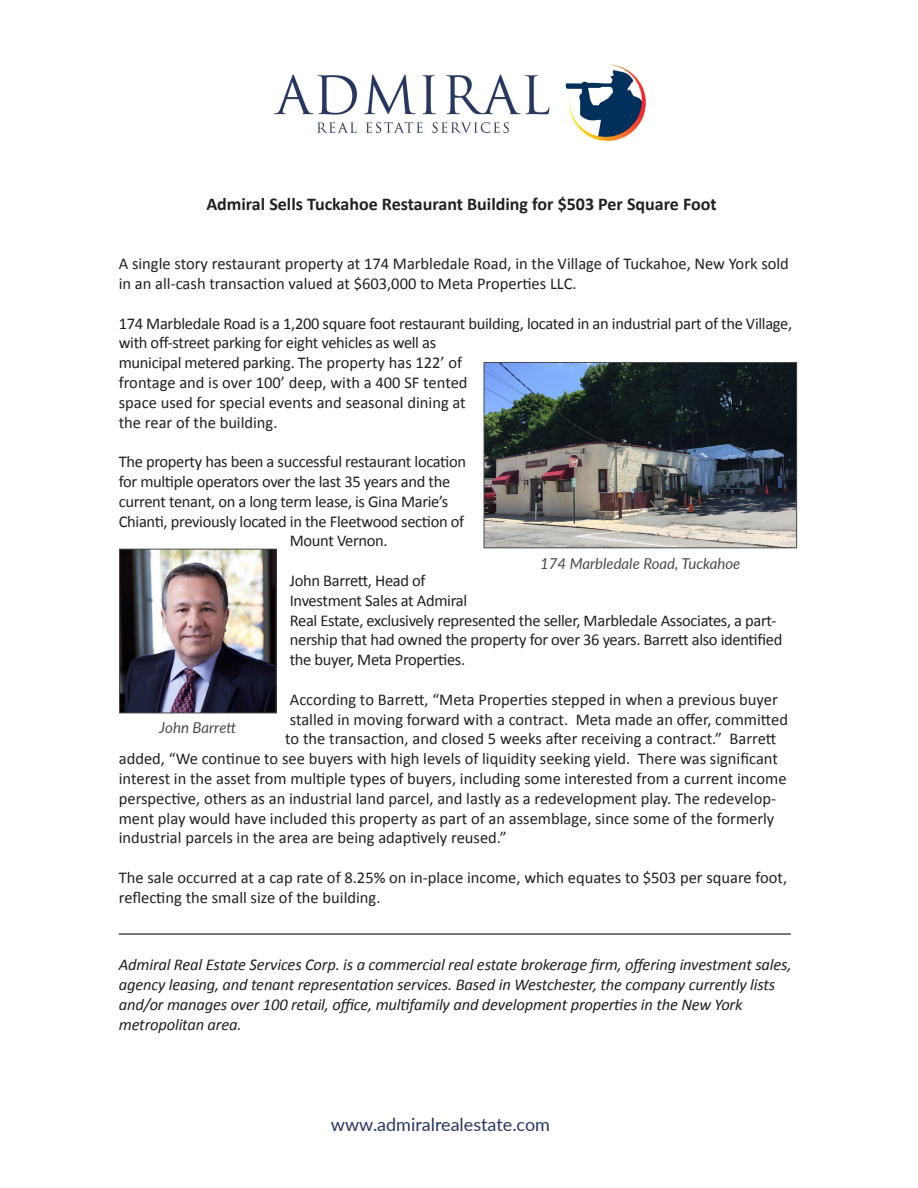
<style>
.page{position:relative;width:918px;height:1188px;background:#fff}
.page>*{position:absolute;margin:0;border:0;box-sizing:border-box;transform-origin:0 0}
.t1{font:700 18px "Calibri";color:#231f20}
.t2{font:18px "Lato";color:#283762}
.t3{font:16.5px/19.8px "Calibri";letter-spacing:-.005em;color:#231f20}
.t4{font:italic 16.5px/19.8px "Calibri";letter-spacing:-.01em;color:#231f20}
.t5{font:italic 15px "Lato";color:#494a4b}
</style>
<div class="page">
<img style="left:274px;top:64px;width:372px;height:78px">
<hr style="left:119px;top:933px;width:672px;height:2px;background:#494a4b">
<img style="left:486px;top:364px;width:309px;height:182px">
<div style="left:484px;top:362px;width:313px;height:186px;border:1px solid #494a4b"></div>
<img style="left:121px;top:551px;width:154px;height:160px">
<div style="left:119px;top:549px;width:158px;height:164px;border:1px solid #494a4b"></div>
<p class="t1" style="left:206px;top:192px;width:512px">Admiral Sells Tuckahoe Restaurant Building for $503 Per Square Foot</p>
<p class="t3" style="left:119px;top:254px;width:672px">A single story restaurant property at 174 Marbledale Road, in the Village of Tuckahoe, New York sold in an all-cash transaction valued at $603,000 to Meta Properties LLC.</p>
<p class="t3" style="left:119px;top:313px;width:675px">174 Marbledale Road is a 1,200 square foot restaurant building, located in an industrial part of the Village, with off-street parking for eight vehicles as well as<br>municipal metered parking. The property has 122’ of<br>frontage and is over 100’ deep, with a 400 SF tented<br>space used for special events and seasonal dining at<br>the rear of the building.</p>
<p class="t3" style="left:119px;top:452px;width:349px">The property has been a successful restaurant location</p>
<p class="t3" style="left:119px;top:472px;width:333px">for multiple operators over the last 35 years and the</p>
<p class="t3" style="left:119px;top:491px;width:331px">current tenant, on a long term lease, is Gina Marie’s</p>
<p class="t3" style="left:119px;top:511px;width:347px">Chianti, previously located in the Fleetwood section of</p>
<p class="t3" style="left:290px;top:531px;width:99px">Mount Vernon.</p>
<p class="t3" style="left:290px;top:571px;width:137px">John Barrett, Head of</p>
<p class="t3" style="left:290px;top:590px;width:494px">Investment Sales at Admiral<br>Real Estate, exclusively represented the seller, Marbledale Associates, a part&shy;nership that had owned the property for over 36 years. Barrett also identified the buyer, Meta Properties.</p>
<p class="t3" style="left:290px;top:689px;width:490px">According to Barrett, “Meta Properties stepped in when a previous buyer</p>
<p class="t3" style="left:290px;top:709px;width:500px">stalled in moving forward with a contract. Meta made an offer, committed</p>
<p class="t3" style="left:285px;top:729px;width:493px">to the transaction, and closed 5 weeks after receiving a contract.” Barrett</p>
<p class="t3" style="left:119px;top:749px;width:661px">added, “We continue to see buyers with high levels of liquidity seeking yield. There was significant</p>
<p class="t3" style="left:119px;top:769px;width:669px">interest in the asset from multiple types of buyers, including some interested from a current income</p>
<p class="t3" style="left:119px;top:788px;width:659px">perspective, others as an industrial land parcel, and lastly as a redevelopment play. The redevelop-</p>
<p class="t3" style="left:119px;top:808px;width:657px">ment play would have included this property as part of an assemblage, since some of the formerly</p>
<p class="t3" style="left:119px;top:828px;width:389px">industrial parcels in the area are being adaptively reused.”</p>
<p class="t3" style="left:119px;top:868px;width:670px">The sale occurred at a cap rate of 8.25% on in-place income, which equates to $503 per square foot, reflecting the small size of the building.</p>
<p class="t5" style="left:540px;top:553px;width:202px">174 Marbledale Road, Tuckahoe</p>
<p class="t5" style="left:159px;top:717px;width:79px">John Barrett</p>
<p class="t4" style="left:119px;top:954px;width:674px">Admiral Real Estate Services Corp. is a commercial real estate brokerage firm, offering investment sales, agency leasing, and tenant representation services. Based in Westchester, the company currently lists and/or manages over 100 retail, office, multifamily and development properties in the New York</p>
<p class="t4" style="left:119px;top:1014px;width:124px">metropolitan area.</p>
<p class="t2" style="left:331px;top:1111px;width:221px">www.admiralrealestate.com</p>
</div>
